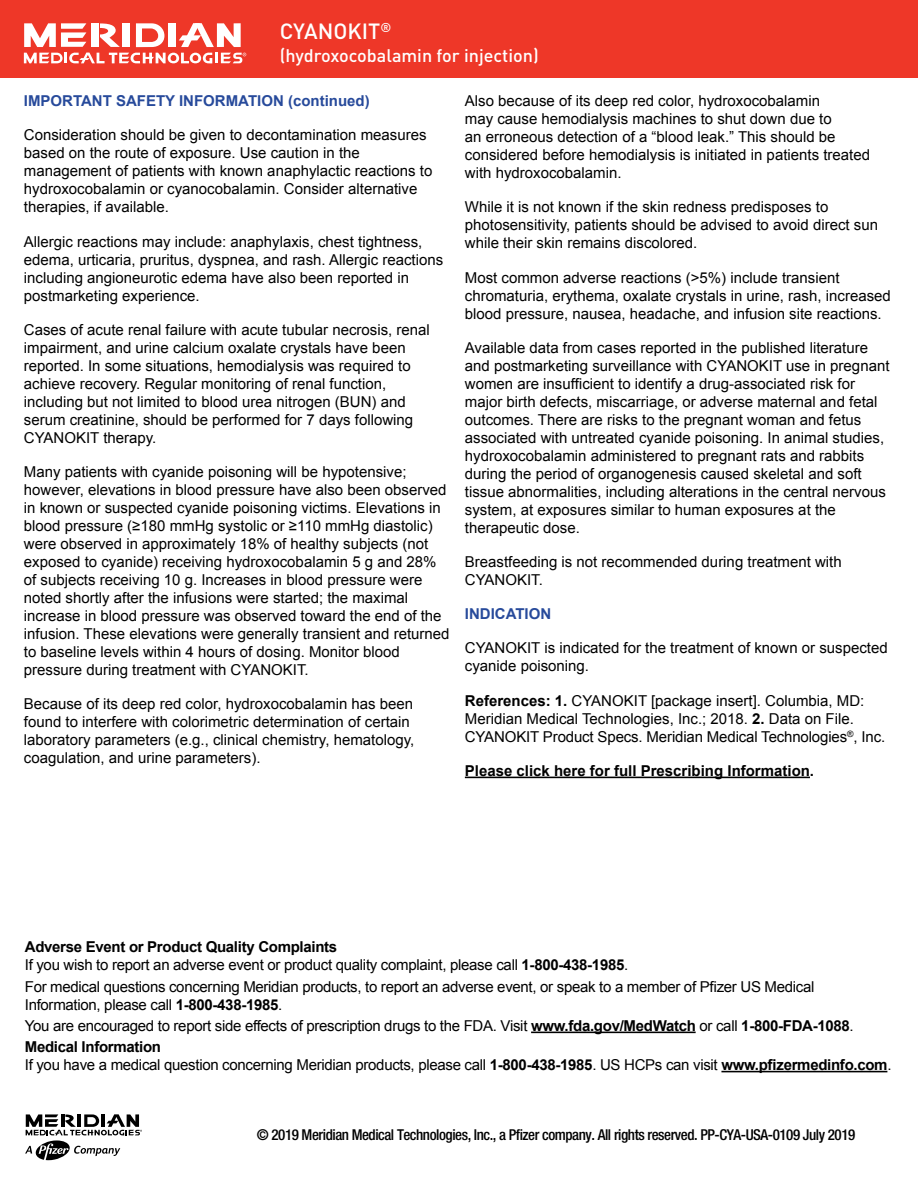
<style>
.page{position:relative;width:918px;height:1188px;background:#fff}
.page>*{position:absolute;margin:0;border:0;box-sizing:border-box;transform-origin:0 0}
.t1{font:500 21.75px "DINOT";color:#fff}
.t2{font:500 18px "DINOT";color:#fff}
.t3{font:15px/18px "Arial";color:#000}
.t4{font:15px/18px "Arial";letter-spacing:-.02em;color:#000}
.t5{font:500 condensed 15px "Helvetica Neue LT Std";letter-spacing:-.03em;color:#000}
.t6{font:700 15px "Arial";color:#274a9b}
.t7{font:700 15px "Arial";color:#000}
.s1{font-weight:700}
</style>
<div class="page">
<div style="left:0;top:0;width:918px;height:77px;background:#ee3728"></div>
<svg style="left:25px;top:1114px;width:117px;height:46px"></svg>
<svg style="left:100px;top:23px;width:20px;height:24px"></svg>
<div style="left:91px;top:23px;width:7px;height:24px;background:#fff"></div>
<svg style="left:179px;top:23px;width:62px;height:24px"></svg>
<div style="left:122px;top:23px;width:7px;height:24px;background:#fff"></div>
<div style="left:169px;top:23px;width:7px;height:24px;background:#fff"></div>
<svg style="left:136px;top:23px;width:28px;height:24px"></svg>
<svg style="left:24px;top:23px;width:62px;height:24px"></svg>
<svg style="left:24px;top:53px;width:222px;height:10px"></svg>
<hr style="left:465px;top:777px;width:345px;height:1px;background:#000">
<hr style="left:531px;top:1032px;width:165px;height:1px;background:#000">
<hr style="left:721px;top:1071px;width:166px;height:1px;background:#000">
<h1 class="t1" style="left:280px;top:17px;width:113px">CYANOKIT<sup>®</sup></h1>
<p class="t2" style="left:280px;top:44px;width:261px">(hydroxocobalamin for injection)</p>
<p class="t6" style="left:24px;top:91px;width:347px">IMPORTANT SAFETY INFORMATION (continued)</p>
<p class="t3" style="left:24px;top:126px;width:410px">Consideration should be given to decontamination measures based on the route of exposure. Use caution in the management of patients with known anaphylactic reactions to hydroxocobalamin or cyanocobalamin. Consider alternative therapies, if available.</p>
<p class="t3" style="left:24px;top:232px;width:421px">Allergic reactions may include: anaphylaxis, chest tightness, edema, urticaria, pruritus, dyspnea, and rash. Allergic reactions including angioneurotic edema have also been reported in postmarketing experience.</p>
<p class="t3" style="left:24px;top:321px;width:408px">Cases of acute renal failure with acute tubular necrosis, renal impairment, and urine calcium oxalate crystals have been reported. In some situations, hemodialysis was required to achieve recovery. Regular monitoring of renal function, including but not limited to blood urea nitrogen (BUN) and serum creatinine, should be performed for 7 days following CYANOKIT therapy.</p>
<p class="t3" style="left:24px;top:463px;width:427px">Many patients with cyanide poisoning will be hypotensive; however, elevations in blood pressure have also been observed in known or suspected cyanide poisoning victims. Elevations in blood pressure (≥180 mmHg systolic or ≥110 mmHg diastolic) were observed in approximately 18% of healthy subjects (not exposed to cyanide) receiving hydroxocobalamin 5 g and 28% of subjects receiving 10 g. Increases in blood pressure were noted shortly after the infusions were started; the maximal increase in blood pressure was observed toward the end of the infusion. These elevations were generally transient and returned to baseline levels within 4 hours of dosing. Monitor blood pressure during treatment with CYANOKIT.</p>
<p class="t3" style="left:24px;top:695px;width:392px">Because of its deep red color, hydroxocobalamin has been found to interfere with colorimetric determination of certain laboratory parameters (e.g., clinical chemistry, hematology, coagulation, and urine parameters).</p>
<p class="t3" style="left:465px;top:92px;width:407px">Also because of its deep red color, hydroxocobalamin<br>may cause hemodialysis machines to shut down due to<br>an erroneous detection of a “blood leak.” This should be considered before hemodialysis is initiated in patients treated with hydroxocobalamin.</p>
<p class="t3" style="left:465px;top:198px;width:415px">While it is not known if the skin redness predisposes to photosensitivity, patients should be advised to avoid direct sun while their skin remains discolored.</p>
<p class="t3" style="left:465px;top:268px;width:427px">Most common adverse reactions (&gt;5%) include transient chromaturia, erythema, oxalate crystals in urine, rash, increased blood pressure, nausea, headache, and infusion site reactions.</p>
<p class="t3" style="left:465px;top:339px;width:426px">Available data from cases reported in the published literature and postmarketing surveillance with CYANOKIT use in pregnant women are insufficient to identify a drug-associated risk for major birth defects, miscarriage, or adverse maternal and fetal outcomes. There are risks to the pregnant woman and fetus associated with untreated cyanide poisoning. In animal studies, hydroxocobalamin administered to pregnant rats and rabbits during the period of organogenesis caused skeletal and soft tissue abnormalities, including alterations in the central nervous system, at exposures similar to human exposures at the therapeutic dose.</p>
<p class="t3" style="left:465px;top:553px;width:378px">Breastfeeding is not recommended during treatment with<br>CYANOKIT.</p>
<p class="t6" style="left:465px;top:604px;width:88px">INDICATION</p>
<p class="t3" style="left:465px;top:639px;width:424px">CYANOKIT is indicated for the treatment of known or suspected cyanide poisoning.</p>
<p class="t3" style="left:465px;top:691px;width:422px"><span class="s1">References: 1.</span> CYANOKIT [package insert]. Columbia, MD:<br>Meridian Medical Technologies, Inc.; 2018. <span class="s1">2.</span> Data on File.<br>CYANOKIT Product Specs. Meridian Medical Technologies<sup>®</sup>, Inc.</p>
<p class="t7" style="left:465px;top:761px;width:351px">Please click here for full Prescribing Information.</p>
<p class="t4" style="left:25px;top:938px;width:605px"><span class="s1">Adverse Event or Product Quality Complaints<br></span>If you wish to report an adverse event or product quality complaint, please call <span class="s1">1-800-438-1985</span>.</p>
<p class="t4" style="left:25px;top:977px;width:791px">For medical questions concerning Meridian products, to report an adverse event, or speak to a member of Pfizer US Medical<br>Information, please call <span class="s1">1-800-438-1985</span>.</p>
<p class="t4" style="left:25px;top:1015px;width:830px;line-height:21.3px">You are encouraged to report side effects of prescription drugs to the FDA. Visit <span class="s1">www.fda.gov/MedWatch</span> or call <span class="s1">1-800-FDA-1088</span>.<br><span class="s1">Medical Information</span></p>
<p class="t4" style="left:25px;top:1056px;width:868px">If you have a medical question concerning Meridian products, please call <span class="s1">1-800-438-1985</span>. US HCPs can visit <span class="s1">www.pfizermedinfo.com</span>.</p>
<p class="t5" style="left:257px;top:1126px;width:600px">© 2019 Meridian Medical Technologies, Inc., a Pfizer company. All rights reserved. PP-CYA-USA-0109 July 2019</p>
</div>
